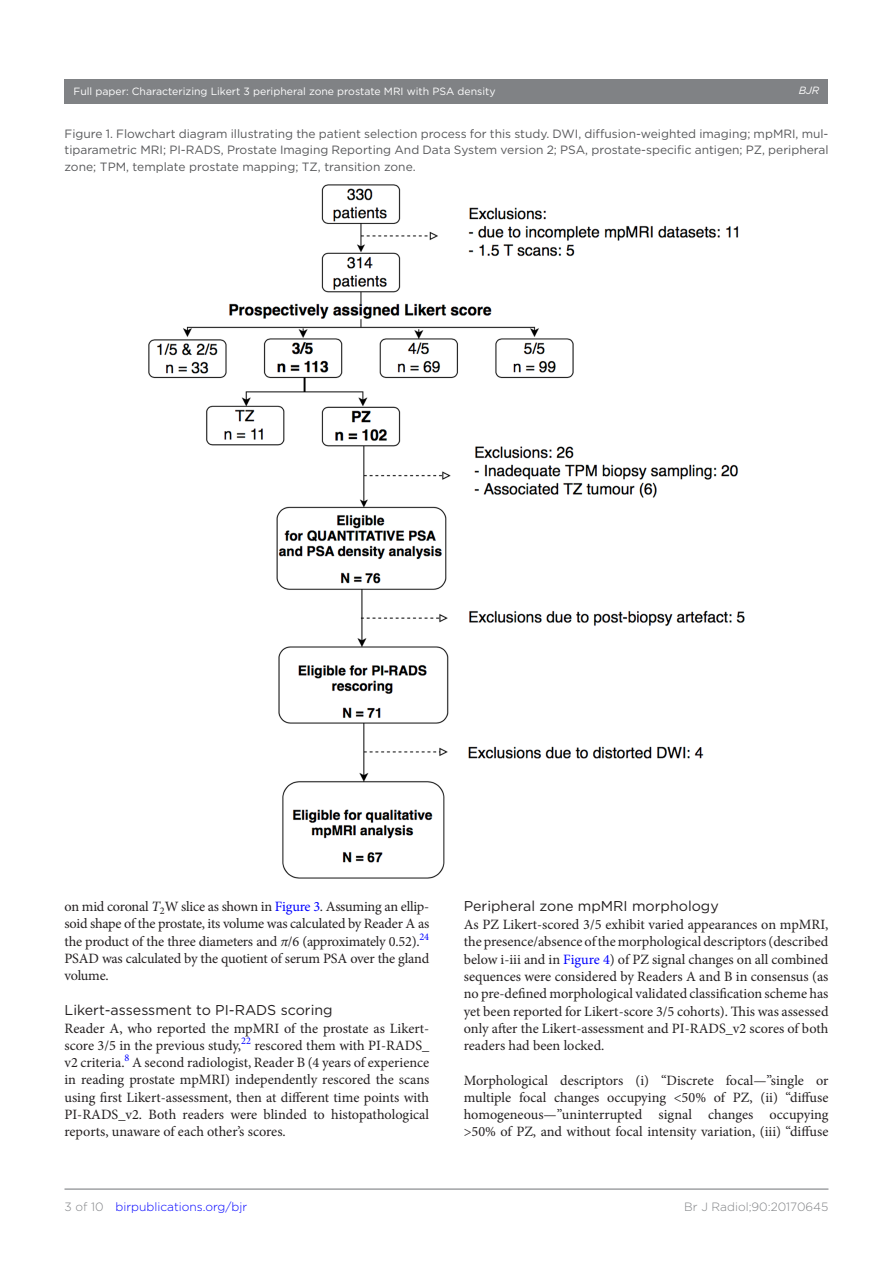
<style>
.page{position:relative;width:893px;height:1263px;background:#fff}
.page>*{position:absolute;margin:0;border:0;box-sizing:border-box;transform-origin:0 0}
.t1{font:14.25px/17.2px "Minion Pro";letter-spacing:-.005em;color:#231f20;text-align:justify}
.t2{font:14.25px "Gotham";color:#231f20}
.t3{font:12px/16.5px "Gotham";color:#57585a;text-align:justify}
.t4{font:300 12px "Gotham";color:#00f}
.t5{font:300 12px "Gotham";color:#808285}
.t6{font:10.5px "Gotham";color:#fff}
.t7{font:italic 10.5px "Gotham";color:#fff}
.s1{font-style:italic}
.s2{color:#00f}
.s3{color:#808285}
</style>
<div class="page">
<hr style="left:64px;top:1188px;width:764px;height:2px;background:#808285">
<div style="left:64px;top:79px;width:764px;height:24px;background:#808285"></div>
<img style="left:149px;top:185px;width:595px;height:693px">
<p class="t6" style="left:74px;top:85px;width:424px">Full paper: Characterizing Likert 3 peripheral zone prostate MRI with PSA density</p>
<p class="t7" style="left:799px;top:85px;width:22px">BJR</p>
<p class="t3" style="left:64px;top:125px;width:765px">Figure 1. Flowchart diagram illustrating the patient selection process for this study. DWI, diffusion-weighted imaging; mpMRI, mul&shy;tiparametric MRI; PI-RADS, Prostate Imaging Reporting And Data System version 2; PSA, prostate-specific antigen; PZ, peripheral zone; TPM, template prostate mapping; TZ, transition zone.</p>
<p class="t1" style="left:64px;top:898px;width:366px">on mid coronal <span class="s1">T</span><sub>2</sub>W slice as shown in <span class="s2">Figure 3</span>. Assuming an ellip&shy;soid shape of the prostate, its volume was calculated by Reader A as the product of the three diameters and <span class="s1">π</span>/6 (approximately 0.52).<sup>24<br></sup>PSAD was calculated by the quotient of serum PSA over the gland volume.</p>
<p class="t2" style="left:65px;top:1002px;width:270px">Likert-assessment to PI-RADS scoring</p>
<p class="t1" style="left:64px;top:1019px;width:366px">Reader A, who reported the mpMRI of the prostate as Likert&shy;score 3/5 in the previous study,<sup>22</sup> rescored them with PI-RADS_ v2 criteria.<sup>8</sup> A second radiologist, Reader B (4 years of experience in reading prostate mpMRI) independently rescored the scans using first Likert-assessment, then at different time points with PI-RADS_v2. Both readers were blinded to histopathological reports, unaware of each other’s scores.</p>
<p class="t2" style="left:464px;top:898px;width:257px">Peripheral zone mpMRI morphology</p>
<p class="t1" style="left:464px;top:916px;width:366px">As PZ Likert-scored 3/5 exhibit varied appearances on mpMRI, the presence/absence of the morphological descriptors (described below i-iii and in <span class="s2">Figure 4</span>) of PZ signal changes on all combined sequences were considered by Readers A and B in consensus (as no pre-defined morphological validated classification scheme has yet been reported for Likert-score 3/5 cohorts). This was assessed only after the Likert-assessment and PI-RADS_v2 scores of both readers had been locked.</p>
<p class="t1" style="left:464px;top:1071px;width:366px">Morphological descriptors (i) “Discrete focal—”single or multiple focal changes occupying &lt;50% of PZ, (ii) “diffuse homogeneous—”uninterrupted signal changes occupying &gt;50% of PZ, and without focal intensity variation, (iii) “diffuse</p>
<p class="t4" style="left:64px;top:1199px;width:184px"><span class="s3">3 of 10</span> birpublications.org/bjr</p>
<p class="t5" style="left:684px;top:1199px;width:146px">Br J Radiol;90:20170645</p>
</div>
